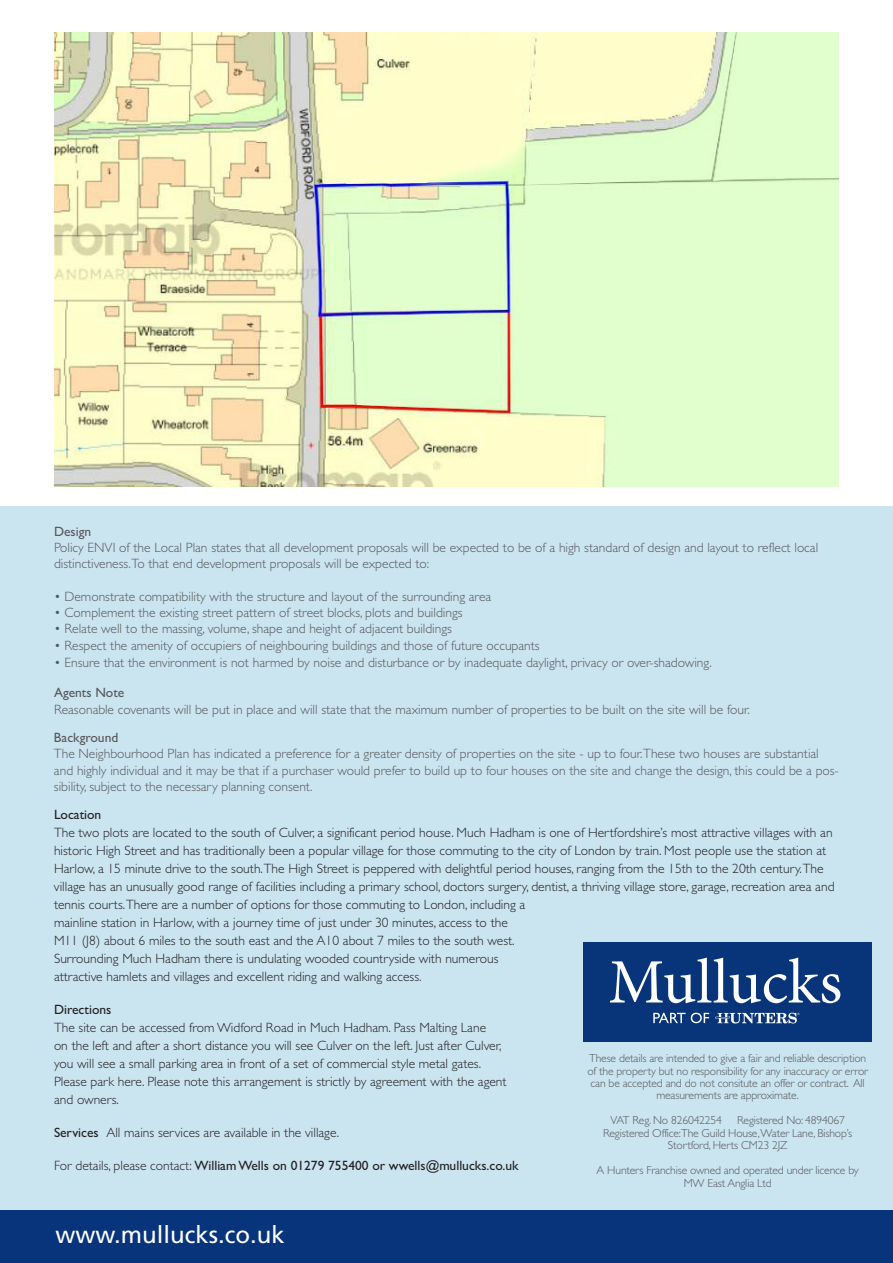
<style>
.page{position:relative;width:893px;height:1263px;background:#fff}
.page>*{position:absolute;margin:0;border:0;box-sizing:border-box;transform-origin:0 0}
.t1{font:24px "Frutiger";color:#fff}
.t2{font:300 13.5px/18px "Gill Sans";color:#231f20}
.t3{font:300 13.5px/16.2px "Gill Sans";color:#57585a}
.t4{font:13.5px "Gill Sans";color:#231f20}
.t5{font:13.5px "Gill Sans";color:#57585a}
.t6{font:300 11.7px/12.5px "Gill Sans";letter-spacing:-.015em;color:#57585a;text-align:center}
.s1{font-weight:400}
.s2{font-weight:300}
</style>
<div class="page">
<div style="left:0;top:506px;width:893px;height:751px;background:#cae4f0"></div>
<div style="left:584px;top:942px;width:288px;height:100px;background:#08347a"></div>
<svg style="left:610px;top:957px;width:230px;height:46px"></svg>
<svg style="left:715px;top:1013px;width:84px;height:10px"></svg>
<svg style="left:653px;top:1013px;width:56px;height:10px"></svg>
<div style="left:0;top:1211px;width:893px;height:52px;background:#08347b"></div>
<img style="left:54px;top:33px;width:785px;height:453px">
<p class="t5" style="left:54px;top:523px;width:39px">Design</p>
<p class="t3" style="left:54px;top:539px;width:766px">Policy ENVI of the Local Plan states that all development proposals will be expected to be of a high standard of design and layout to reflect local distinctiveness.To that end development proposals will be expected to:</p>
<p class="t3" style="left:54px;top:588px;width:439px">• Demonstrate compatibility with the structure and layout of the surrounding area</p>
<p class="t3" style="left:54px;top:604px;width:410px">• Complement the existing street pattern of street blocks, plots and buildings</p>
<p class="t3" style="left:54px;top:620px;width:399px">• Relate well to the massing, volume, shape and height of adjacent buildings</p>
<p class="t3" style="left:54px;top:638px;width:487px">• Respect the amenity of occupiers of neighbouring buildings and those of future occupants</p>
<p class="t3" style="left:54px;top:654px;width:659px">• Ensure that the environment is not harmed by noise and disturbance or by inadequate daylight, privacy or over-shadowing.</p>
<p class="t5" style="left:54px;top:684px;width:72px">Agents Note</p>
<p class="t3" style="left:54px;top:701px;width:697px">Reasonable covenants will be put in place and will state that the maximum number of properties to be built on the site will be four.</p>
<p class="t5" style="left:54px;top:730px;width:66px">Background</p>
<p class="t3" style="left:54px;top:746px;width:786px">The Neighbourhood Plan has indicated a preference for a greater density of properties on the site - up to four.These two houses are substantial and highly individual and it may be that if a purchaser would prefer to build up to four houses on the site and change the design, this could be a pos&shy;sibility, subject to the necessary planning consent.</p>
<p class="t4" style="left:54px;top:806px;width:49px">Location</p>
<p class="t2" style="left:54px;top:823px;width:782px">The two plots are located to the south of Culver, a significant period house. Much Hadham is one of Hertfordshire’s most attractive villages with an historic High Street and has traditionally been a popular village for those commuting to the city of London by train. Most people use the station at Harlow, a 15 minute drive to the south.The High Street is peppered with delightful period houses, ranging from the 15th to the 20th century.The village has an unusually good range of facilities including a primary school, doctors surgery, dentist, a thriving village store, garage, recreation area and tennis courts.There are a number of options for those commuting to London, including a<br>mainline station in Harlow, with a journey time of just under 30 minutes, access to the<br>M11 (J8) about 6 miles to the south east and the A10 about 7 miles to the south west.<br>Surrounding Much Hadham there is undulating wooded countryside with numerous<br>attractive hamlets and villages and excellent riding and walking access.</p>
<p class="t4" style="left:54px;top:1001px;width:59px">Directions</p>
<p class="t2" style="left:54px;top:1018px;width:454px">The site can be accessed from Widford Road in Much Hadham. Pass Malting Lane<br>on the left and after a short distance you will see Culver on the left. Just after Culver, you will see a small parking area in front of a set of commercial style metal gates.<br>Please park here. Please note this arrangement is strictly by agreement with the agent and owners.</p>
<p class="t2" style="left:54px;top:1123px;width:287px"><span class="s1">Services</span> All mains services are available in the village.</p>
<p class="t4" style="left:54px;top:1157px;width:466px"><span class="s2">For details, please contact:</span> WilliamWells on 01279 755400 or wwells@mullucks.co.uk</p>
<p class="t6" style="left:587px;top:1052px;width:282px">These details are intended to give a fair and reliable description of the property but no responsibility for any inaccuracy or error can be accepted and do not consitute an offer or contract. All measurements are approximate.</p>
<p class="t6" style="left:610px;top:1114px;width:113px">VAT Reg. No 826042254</p>
<p class="t6" style="left:737px;top:1114px;width:109px">Registered No: 4894067</p>
<p class="t6" style="left:603px;top:1126px;width:251px">Registered Office:The Guild House,Water Lane, Bishop’s</p>
<p class="t6" style="left:668px;top:1139px;width:121px">Stortford, Herts CM23 2JZ</p>
<p class="t6" style="left:597px;top:1164px;width:264px">A Hunters Franchise owned and operated under licence by<br>MW East Anglia Ltd</p>
<h1 class="t1" style="left:56px;top:1225px;width:231px">www.mullucks.co.uk</h1>
</div>
